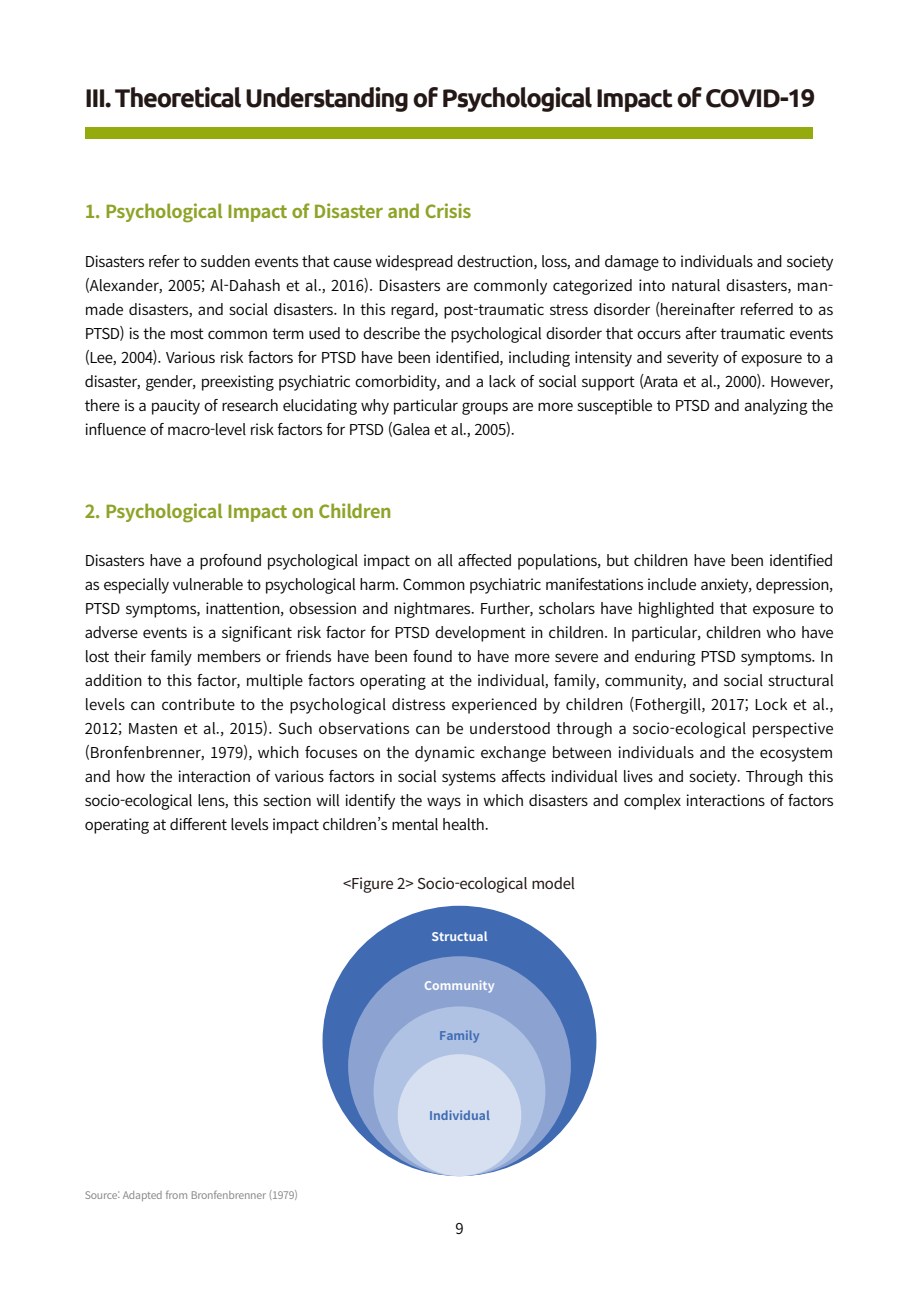
<style>
.page{position:relative;width:919px;height:1289px;background:#fff}
.page>*{position:absolute;margin:0;border:0;box-sizing:border-box;transform-origin:0 0}
.t1{font:700 25.5px "Ubuntu";letter-spacing:-.05em;color:#231815}
.t2{font:700 18px "Noto Sans CJ Kkr";letter-spacing:-.02em;color:#8da428}
.t3{font:600 15px/24px "Noto Sans CJ Kkr";letter-spacing:-.02em;color:#000;text-align:justify}
.t4{font:15px "Noto Sans CJ Kkr";letter-spacing:-.02em;color:#231815}
.t5{font:700 12px "Noto Sans CJ Kkr";color:#fff}
.t6{font:700 12px "Noto Sans CJ Kkr";color:#406bb3}
.t7{font:10.5px "Noto Sans CJ Kkr";letter-spacing:-.02em;color:#8a8a8a}
</style>
<div class="page">
<div style="left:85px;top:127px;width:727px;height:11px;background:#94aa0d"></div>
<div style="left:322px;top:905px;width:274px;height:271px;background:#406bb3;border-radius:50%"></div>
<div style="left:348px;top:956px;width:223px;height:220px;background:#8ca3d1;border-radius:50%"></div>
<div style="left:373px;top:1006px;width:172px;height:170px;background:#b0c2e3;border-radius:50%"></div>
<div style="left:397px;top:1054px;width:124px;height:122px;background:#d6e0f0;border-radius:50%"></div>
<h1 class="t1" style="left:85px;top:82px;width:732px">III. Theoretical Understanding of Psychological Impact of COVID-19</h1>
<p class="t2" style="left:85px;top:202px;width:388px">1. Psychological Impact of Disaster and Crisis</p>
<p class="t3" style="left:85px;top:250px;width:750px">Disasters refer to sudden events that cause widespread destruction, loss, and damage to individuals and society (Alexander, 2005; Al-Dahash et al., 2016). Disasters are commonly categorized into natural disasters, man&shy;made disasters, and social disasters. In this regard, post-traumatic stress disorder (hereinafter referred to as PTSD) is the most common term used to describe the psychological disorder that occurs after traumatic events (Lee, 2004). Various risk factors for PTSD have been identified, including intensity and severity of exposure to a disaster, gender, preexisting psychiatric comorbidity, and a lack of social support (Arata et al., 2000). However, there is a paucity of research elucidating why particular groups are more susceptible to PTSD and analyzing the influence of macro-level risk factors for PTSD (Galea et al., 2005).</p>
<p class="t2" style="left:85px;top:501px;width:308px">2. Psychological Impact on Children</p>
<p class="t3" style="left:85px;top:549px;width:750px">Disasters have a profound psychological impact on all affected populations, but children have been identified as especially vulnerable to psychological harm. Common psychiatric manifestations include anxiety, depression, PTSD symptoms, inattention, obsession and nightmares. Further, scholars have highlighted that exposure to adverse events is a significant risk factor for PTSD development in children. In particular, children who have lost their family members or friends have been found to have more severe and enduring PTSD symptoms. In addition to this factor, multiple factors operating at the individual, family, community, and social structural levels can contribute to the psychological distress experienced by children (Fothergill, 2017; Lock et al., 2012; Masten et al., 2015). Such observations can be understood through a socio-ecological perspective (Bronfenbrenner, 1979), which focuses on the dynamic exchange between individuals and the ecosystem and how the interaction of various factors in social systems affects individual lives and society. Through this socio-ecological lens, this section will identify the ways in which disasters and complex interactions of factors operating at different levels impact children’s mental health.</p>
<p class="t4" style="left:343px;top:875px;width:233px">&lt;Figure 2&gt; Socio-ecological model</p>
<p class="t5" style="left:431px;top:930px;width:58px">Structual</p>
<p class="t5" style="left:424px;top:978px;width:72px">Community</p>
<p class="t6" style="left:439px;top:1028px;width:42px">Family</p>
<p class="t7" style="left:85px;top:1189px;width:215px">Source: Adapted from Bronfenbrenner (1979)</p>
<p class="t6" style="left:429px;top:1108px;width:62px">Individual</p>
<p class="t3" style="left:455px;top:1216px;width:10px">9</p>
</div>
